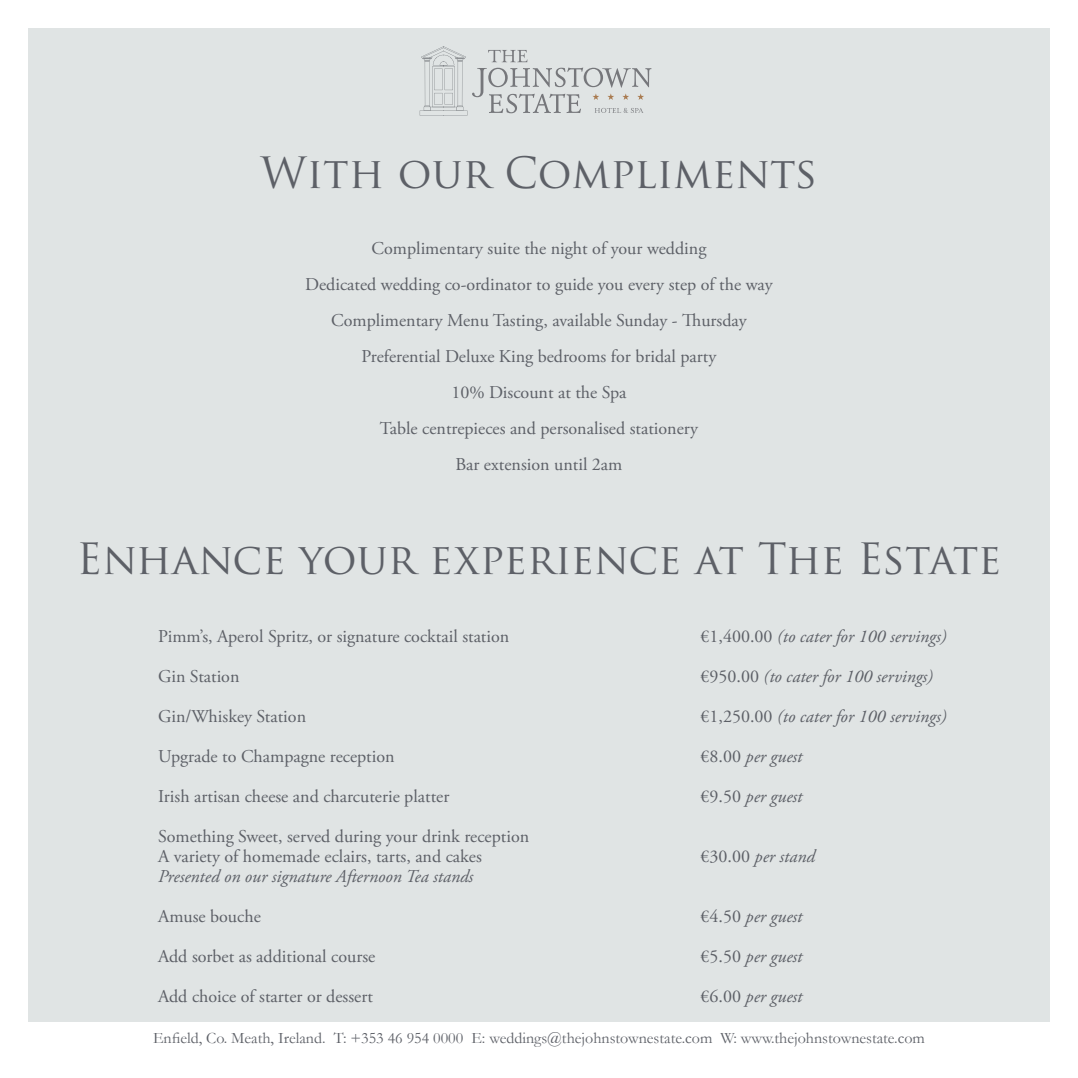
<style>
.page{position:relative;width:1078px;height:1078px;background:#fff}
.page>*{position:absolute;margin:0;border:0;box-sizing:border-box;transform-origin:0 0}
.t1{font:42px "Trajan Pro";color:#5d6067}
.t2{font:18px "Adobe Garamond Pro";color:#5d6067}
.t3{font:italic 18px "Adobe Garamond Pro";color:#5d6067}
.t4{font:16px "Garamond";color:#5d6067}
.s1{font-style:normal}
</style>
<div class="page">
<div style="left:28px;top:28px;width:1021px;height:993px;background:#e0e4e4"></div>
<svg style="left:419px;top:46px;width:232px;height:69px"></svg>
<p class="t1" style="left:260px;top:145px;width:558px">With our Compliments</p>
<p class="t2" style="left:371px;top:237px;width:336px">Complimentary suite the night of your wedding</p>
<p class="t2" style="left:305px;top:273px;width:469px">Dedicated wedding co-ordinator to guide you every step of the way</p>
<p class="t2" style="left:331px;top:309px;width:417px">Complimentary Menu Tasting, available Sunday - Thursday</p>
<p class="t2" style="left:361px;top:345px;width:356px">Preferential Deluxe King bedrooms for bridal party</p>
<p class="t2" style="left:451px;top:381px;width:177px">10% Discount at the Spa</p>
<p class="t2" style="left:380px;top:417px;width:319px">Table centrepieces and personalised stationery</p>
<p class="t2" style="left:455px;top:453px;width:168px">Bar extension until 2am</p>
<p class="t1" style="left:76px;top:531px;width:926px">Enhance your experience at The Estate</p>
<p class="t2" style="left:158px;top:625px;width:352px">Pimm’s, Aperol Spritz, or signature cocktail station</p>
<p class="t3" style="left:700px;top:625px;width:247px"><span class="s1">€1,400.00</span> (to cater for 100 servings)</p>
<p class="t2" style="left:158px;top:665px;width:83px">Gin Station</p>
<p class="t3" style="left:700px;top:665px;width:234px"><span class="s1">€950.00</span> (to cater for 100 servings)</p>
<p class="t2" style="left:158px;top:705px;width:149px">Gin/Whiskey Station</p>
<p class="t3" style="left:700px;top:705px;width:247px"><span class="s1">€1,250.00</span> (to cater for 100 servings)</p>
<p class="t2" style="left:158px;top:745px;width:238px">Upgrade to Champagne reception</p>
<p class="t3" style="left:700px;top:745px;width:103px"><span class="s1">€8.00</span> per guest</p>
<p class="t2" style="left:158px;top:785px;width:292px">Irish artisan cheese and charcuterie platter</p>
<p class="t3" style="left:700px;top:785px;width:103px"><span class="s1">€9.50</span> per guest</p>
<p class="t2" style="left:158px;top:825px;width:372px">Something Sweet, served during your drink reception</p>
<p class="t2" style="left:158px;top:845px;width:325px">A variety of homemade eclairs, tarts, and cakes</p>
<p class="t3" style="left:700px;top:845px;width:116px"><span class="s1">€30.00</span> per stand</p>
<p class="t3" style="left:158px;top:865px;width:316px">Presented on our signature Afternoon Tea stands</p>
<p class="t2" style="left:158px;top:905px;width:104px">Amuse bouche</p>
<p class="t3" style="left:700px;top:905px;width:103px"><span class="s1">€4.50</span> per guest</p>
<p class="t2" style="left:158px;top:945px;width:218px">Add sorbet as additional course</p>
<p class="t3" style="left:700px;top:945px;width:103px"><span class="s1">€5.50</span> per guest</p>
<p class="t2" style="left:158px;top:985px;width:216px">Add choice of starter or dessert</p>
<p class="t3" style="left:700px;top:985px;width:103px"><span class="s1">€6.00</span> per guest</p>
<p class="t4" style="left:153px;top:1028px;width:773px">Enfield, Co. Meath, Ireland. T: +353 46 954 0000 E: weddings@thejohnstownestate.com W: www.thejohnstownestate.com</p>
</div>
